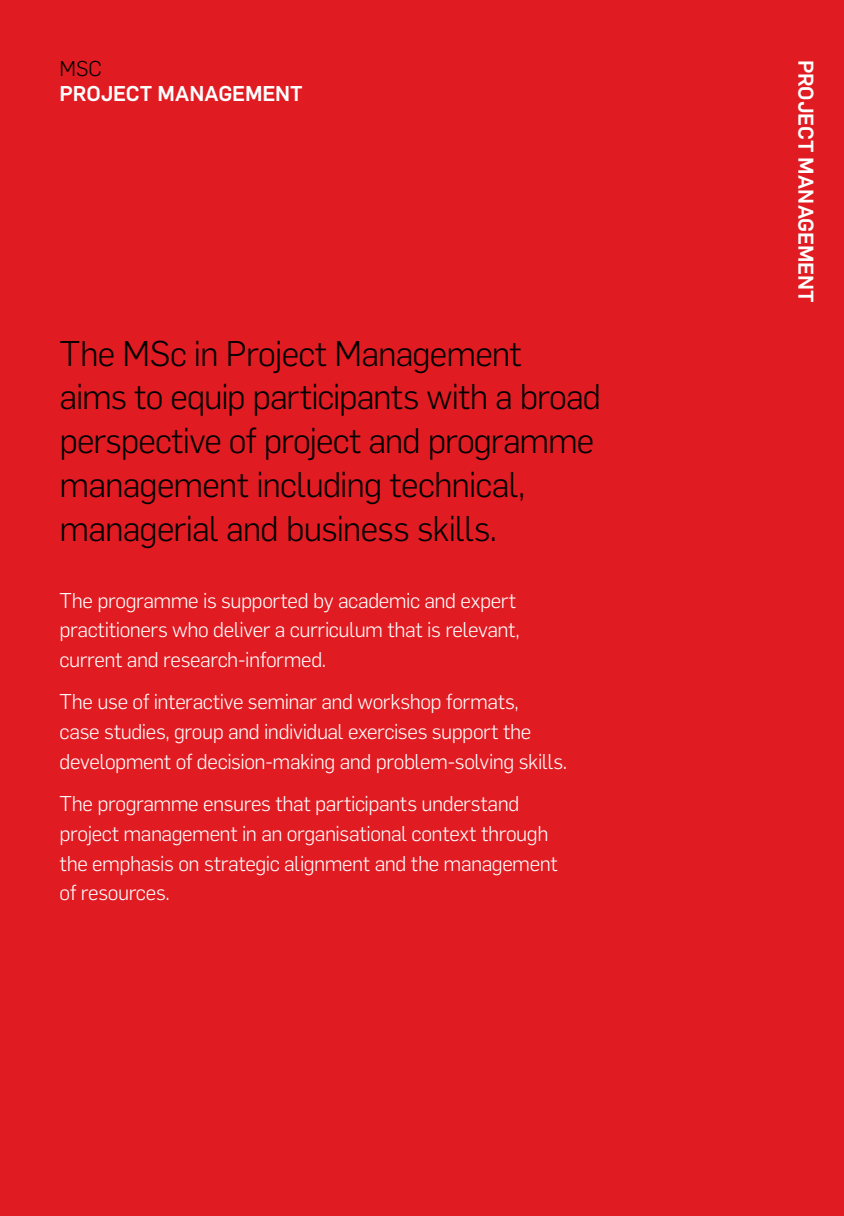
<style>
.page{position:relative;width:844px;height:1216px;background:#fff}
.page>*{position:absolute;margin:0;border:0;box-sizing:border-box;transform-origin:0 0}
.t1{font:300 35px/43.8px "Flama";letter-spacing:-.025em;color:#000}
.t2{font:300 21px/29.8px "Flama";letter-spacing:-.02em;color:#fff}
.t3{font:500 21px "Flama";letter-spacing:-.005em;color:#fff}
.t4{font:300 21px "Flama";color:#000}
</style>
<div class="page">
<div style="left:0;top:0;width:843px;height:1215px;background:#e11b22"></div>
<p class="t4" style="left:60px;top:57px;width:44px">MSC</p>
<p class="t3" style="left:60px;top:81px;width:244px">PROJECT MANAGEMENT</p>
<h1 class="t1" style="left:60px;top:331px;width:543px">The MSc in Project Management<br>aims to equip participants with a broad perspective of project and programme management including technical, managerial and business skills.</h1>
<p class="t2" style="left:60px;top:585px;width:462px">The programme is supported by academic and expert practitioners who deliver a curriculum that is relevant, current and research-informed.</p>
<p class="t2" style="left:60px;top:686px;width:509px">The use of interactive seminar and workshop formats,<br>case studies, group and individual exercises support the development of decision-making and problem-solving skills.</p>
<p class="t2" style="left:60px;top:788px;width:499px">The programme ensures that participants understand project management in an organisational context through the emphasis on strategic alignment and the management of resources.</p>
<p class="t3" style="left:818px;top:60px;width:244px;rotate:90deg">PROJECT MANAGEMENT</p>
</div>
